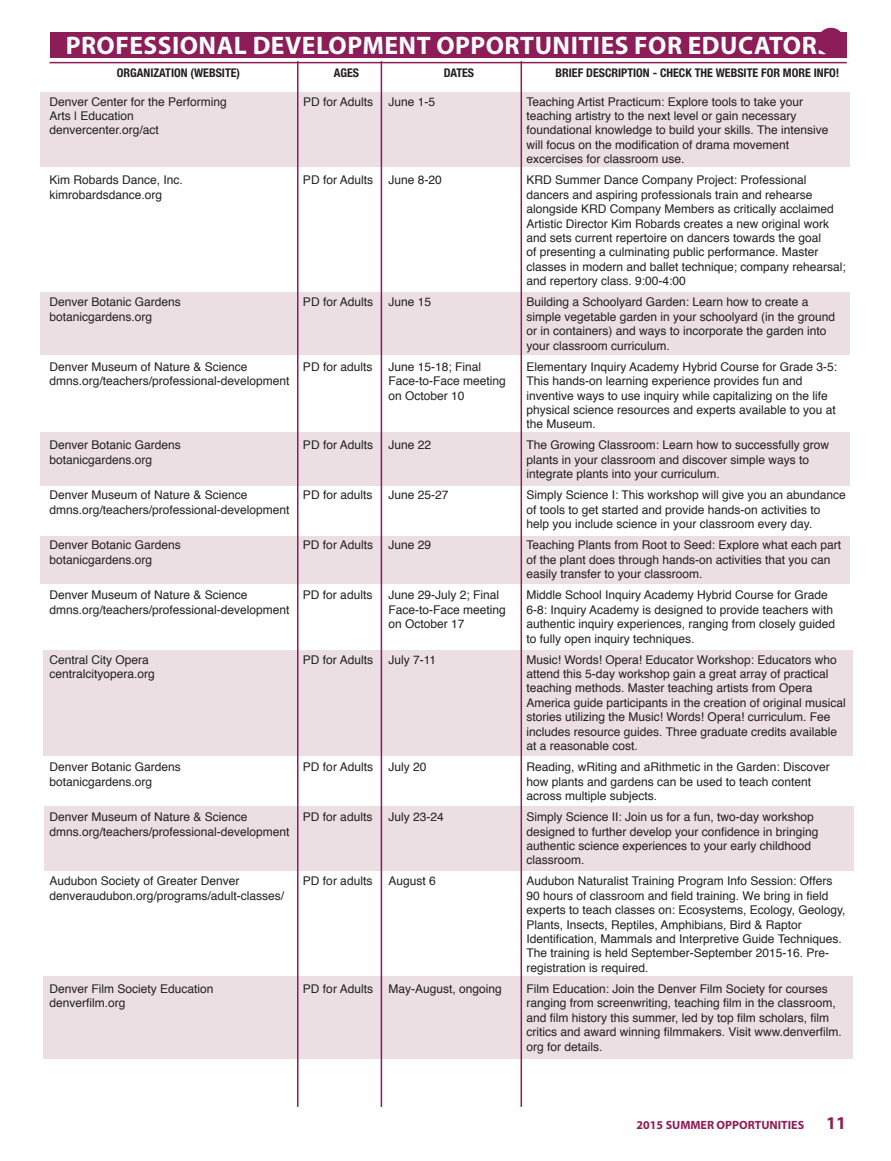
<style>
.page{position:relative;width:891px;height:1161px;background:#fff}
.page>*{position:absolute;margin:0;border:0;box-sizing:border-box;transform-origin:0 0}
.t1{font:700 25.5px "Myriad Pro";letter-spacing:.02em;color:#fff}
.t2{font:12px/14.4px "Helvetica";color:#231f20}
.t3{font:700 condensed 12px "Helvetica Neue LT Std";color:#231f20}
.t4{font:700 12px "Myriad Pro";color:#8c1d58}
.s1{font-size:18px}
</style>
<div class="page">
<hr style="left:50px;top:62px;width:797px;height:1px;background:#8c1d58">
<div style="left:50px;top:32px;width:797px;height:26px;background:#8c1d58"></div>
<div style="left:43px;top:977px;width:810px;height:82px;background:#ebdfe3"></div>
<div style="left:44px;top:806px;width:810px;height:65px;background:#ebdfe3"></div>
<div style="left:40px;top:536px;width:810px;height:48px;background:#ebdfe3"></div>
<div style="left:43px;top:651px;width:810px;height:105px;background:#ebdfe3"></div>
<div style="left:40px;top:433px;width:810px;height:53px;background:#ebdfe3"></div>
<div style="left:40px;top:292px;width:810px;height:63px;background:#ebdfe3"></div>
<div style="left:40px;top:93px;width:810px;height:74px;background:#ebdfe3"></div>
<div style="left:818px;top:28px;width:26px;height:27px;background:#8c1d58;border-radius:50%"></div>
<hr style="left:297px;top:61px;width:1px;height:1046px;background:#8c1d58">
<hr style="left:521px;top:61px;width:1px;height:1046px;background:#8c1d58">
<hr style="left:381px;top:61px;width:1px;height:1046px;background:#8c1d58">
<h1 class="t1" style="left:66px;top:32px;width:767px">PROFESSIONAL DEVELOPMENT OPPORTUNITIES FOR EDUCATORS</h1>
<p class="t3" style="left:117px;top:66px;width:125px">ORGANIZATION (WEBSITE)</p>
<p class="t3" style="left:334px;top:66px;width:27px">AGES</p>
<p class="t3" style="left:444px;top:66px;width:32px">DATES</p>
<p class="t3" style="left:555px;top:66px;width:286px">BRIEF DESCRIPTION - CHECK THE WEBSITE FOR MORE INFO!</p>
<p class="t2" style="left:50px;top:95px;width:179px">Denver Center for the Performing</p>
<p class="t2" style="left:303px;top:95px;width:72px">PD for Adults</p>
<p class="t2" style="left:388px;top:95px;width:48px">June 1-5</p>
<p class="t2" style="left:526px;top:95px;width:278px">Teaching Artist Practicum: Explore tools to take your</p>
<p class="t2" style="left:49px;top:109px;width:86px">Arts | Education</p>
<p class="t2" style="left:526px;top:109px;width:272px">teaching artistry to the next level or gain necessary</p>
<p class="t2" style="left:49px;top:123px;width:111px">denvercenter.org/act</p>
<p class="t2" style="left:526px;top:123px;width:303px">foundational knowledge to build your skills. The intensive will focus on the modification of drama movement excercises for classroom use.</p>
<p class="t2" style="left:49px;top:173px;width:135px">Kim Robards Dance, Inc.</p>
<p class="t2" style="left:303px;top:173px;width:72px">PD for Adults</p>
<p class="t2" style="left:388px;top:173px;width:55px">June 8-20</p>
<p class="t2" style="left:526px;top:173px;width:282px">KRD Summer Dance Company Project: Professional</p>
<p class="t2" style="left:49px;top:188px;width:114px">kimrobardsdance.org</p>
<p class="t2" style="left:526px;top:188px;width:321px">dancers and aspiring professionals train and rehearse alongside KRD Company Members as critically acclaimed Artistic Director Kim Robards creates a new original work and sets current repertoire on dancers towards the goal<br>of presenting a culminating public performance. Master classes in modern and ballet technique; company rehearsal; and repertory class. 9:00-4:00</p>
<p class="t2" style="left:49px;top:295px;width:133px">Denver Botanic Gardens</p>
<p class="t2" style="left:303px;top:295px;width:72px">PD for Adults</p>
<p class="t2" style="left:388px;top:295px;width:44px">June 15</p>
<p class="t2" style="left:526px;top:295px;width:284px">Building a Schoolyard Garden: Learn how to create a</p>
<p class="t2" style="left:49px;top:310px;width:104px">botanicgardens.org</p>
<p class="t2" style="left:526px;top:310px;width:310px">simple vegetable garden in your schoolyard (in the ground or in containers) and ways to incorporate the garden into your classroom curriculum.</p>
<p class="t2" style="left:49px;top:360px;width:200px">Denver Museum of Nature &amp; Science</p>
<p class="t2" style="left:303px;top:360px;width:71px">PD for adults</p>
<p class="t2" style="left:388px;top:360px;width:94px">June 15-18; Final</p>
<p class="t2" style="left:526px;top:360px;width:312px">Elementary Inquiry Academy Hybrid Course for Grade 3-5:</p>
<p class="t2" style="left:49px;top:374px;width:242px">dmns.org/teachers/professional-development</p>
<p class="t2" style="left:388px;top:374px;width:119px">Face-to-Face meeting</p>
<p class="t2" style="left:526px;top:374px;width:278px">This hands-on learning experience provides fun and</p>
<p class="t2" style="left:388px;top:388px;width:78px">on October 10</p>
<p class="t2" style="left:526px;top:388px;width:311px">inventive ways to use inquiry while capitalizing on the life physical science resources and experts available to you at the Museum.</p>
<p class="t2" style="left:49px;top:438px;width:133px">Denver Botanic Gardens</p>
<p class="t2" style="left:303px;top:438px;width:72px">PD for Adults</p>
<p class="t2" style="left:388px;top:438px;width:44px">June 22</p>
<p class="t2" style="left:526px;top:438px;width:304px">The Growing Classroom: Learn how to successfully grow</p>
<p class="t2" style="left:49px;top:453px;width:104px">botanicgardens.org</p>
<p class="t2" style="left:526px;top:453px;width:284px">plants in your classroom and discover simple ways to integrate plants into your curriculum.</p>
<p class="t2" style="left:49px;top:488px;width:200px">Denver Museum of Nature &amp; Science</p>
<p class="t2" style="left:303px;top:488px;width:71px">PD for adults</p>
<p class="t2" style="left:388px;top:488px;width:62px">June 25-27</p>
<p class="t2" style="left:526px;top:488px;width:321px">Simply Science I: This workshop will give you an abundance</p>
<p class="t2" style="left:49px;top:503px;width:242px">dmns.org/teachers/professional-development</p>
<p class="t2" style="left:526px;top:503px;width:296px">of tools to get started and provide hands-on activities to help you include science in your classroom every day.</p>
<p class="t2" style="left:49px;top:538px;width:133px">Denver Botanic Gardens</p>
<p class="t2" style="left:303px;top:538px;width:72px">PD for Adults</p>
<p class="t2" style="left:388px;top:538px;width:44px">June 29</p>
<p class="t2" style="left:526px;top:538px;width:316px">Teaching Plants from Root to Seed: Explore what each part</p>
<p class="t2" style="left:49px;top:553px;width:104px">botanicgardens.org</p>
<p class="t2" style="left:526px;top:553px;width:306px">of the plant does through hands-on activities that you can easily transfer to your classroom.</p>
<p class="t2" style="left:49px;top:588px;width:200px">Denver Museum of Nature &amp; Science</p>
<p class="t2" style="left:303px;top:588px;width:71px">PD for adults</p>
<p class="t2" style="left:388px;top:588px;width:112px">June 29-July 2; Final</p>
<p class="t2" style="left:526px;top:588px;width:303px">Middle School Inquiry Academy Hybrid Course for Grade</p>
<p class="t2" style="left:49px;top:603px;width:242px">dmns.org/teachers/professional-development</p>
<p class="t2" style="left:388px;top:603px;width:119px">Face-to-Face meeting</p>
<p class="t2" style="left:526px;top:603px;width:308px">6-8: Inquiry Academy is designed to provide teachers with</p>
<p class="t2" style="left:388px;top:617px;width:78px">on October 17</p>
<p class="t2" style="left:526px;top:617px;width:310px">authentic inquiry experiences, ranging from closely guided to fully open inquiry techniques.</p>
<p class="t2" style="left:49px;top:653px;width:101px">Central City Opera</p>
<p class="t2" style="left:303px;top:653px;width:72px">PD for Adults</p>
<p class="t2" style="left:388px;top:653px;width:49px">July 7-11</p>
<p class="t2" style="left:526px;top:653px;width:312px">Music! Words! Opera! Educator Workshop: Educators who</p>
<p class="t2" style="left:49px;top:667px;width:107px">centralcityopera.org</p>
<p class="t2" style="left:526px;top:667px;width:321px">attend this 5-day workshop gain a great array of practical teaching methods. Master teaching artists from Opera America guide participants in the creation of original musical stories utilizing the Music! Words! Opera! curriculum. Fee includes resource guides. Three graduate credits available at a reasonable cost.</p>
<p class="t2" style="left:49px;top:760px;width:133px">Denver Botanic Gardens</p>
<p class="t2" style="left:303px;top:760px;width:72px">PD for Adults</p>
<p class="t2" style="left:388px;top:760px;width:40px">July 20</p>
<p class="t2" style="left:526px;top:760px;width:305px">Reading, wRiting and aRithmetic in the Garden: Discover</p>
<p class="t2" style="left:49px;top:775px;width:104px">botanicgardens.org</p>
<p class="t2" style="left:526px;top:775px;width:286px">how plants and gardens can be used to teach content across multiple subjects.</p>
<p class="t2" style="left:49px;top:810px;width:200px">Denver Museum of Nature &amp; Science</p>
<p class="t2" style="left:303px;top:810px;width:71px">PD for adults</p>
<p class="t2" style="left:388px;top:810px;width:57px">July 23-24</p>
<p class="t2" style="left:526px;top:810px;width:289px">Simply Science II: Join us for a fun, two-day workshop</p>
<p class="t2" style="left:49px;top:824px;width:242px">dmns.org/teachers/professional-development</p>
<p class="t2" style="left:526px;top:824px;width:294px">designed to further develop your confidence in bringing authentic science experiences to your early childhood classroom.</p>
<p class="t2" style="left:49px;top:874px;width:192px">Audubon Society of Greater Denver</p>
<p class="t2" style="left:303px;top:874px;width:71px">PD for adults</p>
<p class="t2" style="left:388px;top:874px;width:49px">August 6</p>
<p class="t2" style="left:526px;top:874px;width:307px">Audubon Naturalist Training Program Info Session: Offers</p>
<p class="t2" style="left:49px;top:889px;width:236px">denveraudubon.org/programs/adult-classes/</p>
<p class="t2" style="left:526px;top:889px;width:321px">90 hours of classroom and field training. We bring in field experts to teach classes on: Ecosystems, Ecology, Geology, Plants, Insects, Reptiles, Amphibians, Bird &amp; Raptor Identification, Mammals and Interpretive Guide Techniques.<br>The training is held September-September 2015-16. Pre&shy;registration is required.</p>
<p class="t2" style="left:49px;top:982px;width:166px">Denver Film Society Education</p>
<p class="t2" style="left:303px;top:982px;width:72px">PD for Adults</p>
<p class="t2" style="left:388px;top:982px;width:115px">May-August, ongoing</p>
<p class="t2" style="left:526px;top:982px;width:303px">Film Education: Join the Denver Film Society for courses</p>
<p class="t2" style="left:49px;top:996px;width:78px">denverfilm.org</p>
<p class="t2" style="left:526px;top:996px;width:317px">ranging from screenwriting, teaching film in the classroom, and film history this summer, led by top film scholars, film critics and award winning filmmakers. Visit www.denverfilm. org for details.</p>
<p class="t4" style="left:637px;top:1119px;width:211px">2015 SUMMER OPPORTUNITIES <span class="s1">11</span></p>
</div>
